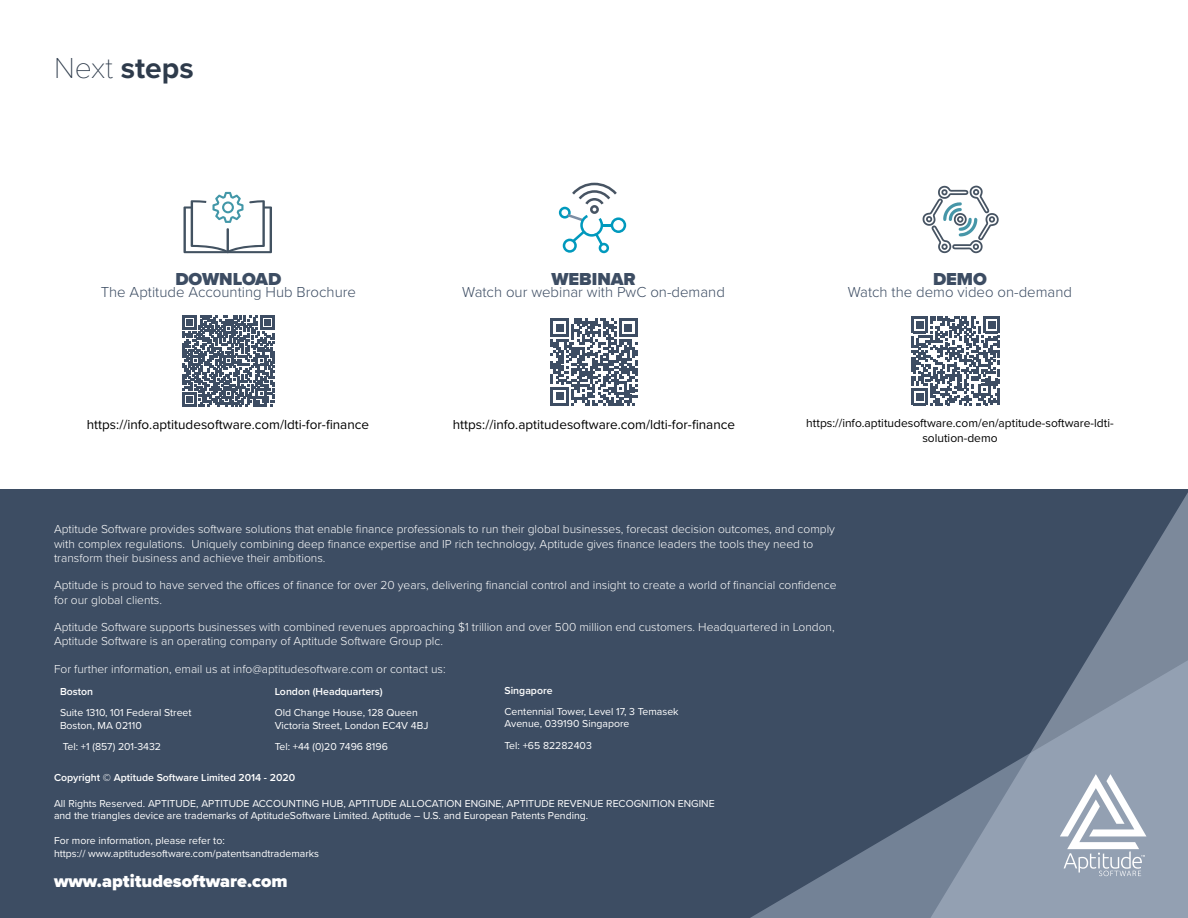
<style>
.page{position:relative;width:1188px;height:918px;background:#fff}
.page>*{position:absolute;margin:0;border:0;box-sizing:border-box;transform-origin:0 0}
.t1{font:700 30px "Proxima Nova";color:#2e3b4b}
.t2{font:900 18px "Proxima Nova";color:#fff}
.t3{font:900 18px "Proxima Nova";color:#3d4d63}
.t4{font:300 15px "Proxima Nova";color:#3d4d63}
.t5{font:13.5px "Proxima Nova";color:#000}
.keyfeatures{font:300 12px/14.4px "Proxima Nova";color:#fff}
.t6{font:12px/15px "Proxima Nova";color:#000;text-align:center}
.keyfeatures-2{font:10.5px/12.6px "Proxima Nova";color:#fff}
.keyfeatures-3{font:600 10.5px "Proxima Nova";color:#fff}
.s1{font-family:"Proxima Nova T";font-weight:100}
</style>
<div class="page">
<div style="left:0;top:489px;width:1188px;height:429px;background:#3d4d63"></div>
<svg style="left:1097px;top:492px;width:91px;height:151px"></svg>
<svg style="left:750px;top:643px;width:438px;height:275px"></svg>
<svg style="left:1060px;top:774px;width:86px;height:102px;background:#b4bdca"></svg>
<svg style="left:559px;top:183px;width:67px;height:70px"></svg>
<svg style="left:922px;top:185px;width:77px;height:69px"></svg>
<svg style="left:183px;top:192px;width:89px;height:61px"></svg>
<svg style="left:183px;top:315px;width:91px;height:92px"></svg>
<svg style="left:551px;top:318px;width:86px;height:87px"></svg>
<svg style="left:911px;top:316px;width:89px;height:89px"></svg>
<p class="t1" style="left:54px;top:45px;width:141px"><span class="s1">Next</span> steps</p>
<p class="t3" style="left:175px;top:265px;width:107px">DOWNLOAD</p>
<p class="t4" style="left:101px;top:281px;width:257px">The Aptitude Accounting Hub Brochure</p>
<p class="t5" style="left:87px;top:414px;width:284px">https://info.aptitudesoftware.com/ldti-for-finance</p>
<p class="t3" style="left:551px;top:265px;width:86px">WEBINAR</p>
<p class="t4" style="left:462px;top:281px;width:264px">Watch our webinar with PwC on-demand</p>
<p class="t3" style="left:933px;top:265px;width:55px">DEMO</p>
<p class="t4" style="left:848px;top:281px;width:226px">Watch the demo video on-demand</p>
<p class="t5" style="left:453px;top:414px;width:284px">https://info.aptitudesoftware.com/ldti-for-finance</p>
<p class="t6" style="left:806px;top:415px;width:309px">https://info.aptitudesoftware.com/en/aptitude-software-ldti&shy;solution-demo</p>
<p class="keyfeatures" style="left:54px;top:522px;width:783px">Aptitude Software provides software solutions that enable finance professionals to run their global businesses, forecast decision outcomes, and comply with complex regulations. Uniquely combining deep finance expertise and IP rich technology, Aptitude gives finance leaders the tools they need to transform their business and achieve their ambitions.</p>
<p class="keyfeatures" style="left:54px;top:578px;width:784px">Aptitude is proud to have served the offices of finance for over 20 years, delivering financial control and insight to create a world of financial confidence for our global clients.</p>
<p class="keyfeatures" style="left:54px;top:619px;width:782px">Aptitude Software supports businesses with combined revenues approaching $1 trillion and over 500 million end customers. Headquartered in London,<br>Aptitude Software is an operating company of Aptitude Software Group plc.</p>
<p class="keyfeatures" style="left:54px;top:661px;width:393px">For further information, email us at info@aptitudesoftware.com or contact us:</p>
<p class="keyfeatures-3" style="left:60px;top:684px;width:35px">Boston</p>
<p class="keyfeatures-2" style="left:60px;top:706px;width:133px">Suite 1310, 101 Federal Street<br>Boston, MA 02110</p>
<p class="keyfeatures-2" style="left:63px;top:740px;width:100px">Tel: +1 (857) 201-3432</p>
<p class="keyfeatures-3" style="left:275px;top:684px;width:110px">London (Headquarters)</p>
<p class="keyfeatures-2" style="left:275px;top:706px;width:155px">Old Change House, 128 Queen<br>Victoria Street, London EC4V 4BJ</p>
<p class="keyfeatures-2" style="left:275px;top:739px;width:115px">Tel: +44 (0)20 7496 8196</p>
<p class="keyfeatures-3" style="left:505px;top:682px;width:50px">Singapore</p>
<p class="keyfeatures-2" style="left:505px;top:705px;width:176px">Centennial Tower, Level 17, 3 Temasek<br>Avenue, 039190 Singapore</p>
<p class="keyfeatures-2" style="left:505px;top:738px;width:89px">Tel: +65 82282403</p>
<p class="keyfeatures-3" style="left:54px;top:770px;width:243px">Copyright © Aptitude Software Limited 2014 - 2020</p>
<p class="keyfeatures-2" style="left:54px;top:796px;width:662px">All Rights Reserved. APTITUDE, APTITUDE ACCOUNTING HUB, APTITUDE ALLOCATION ENGINE, APTITUDE REVENUE RECOGNITION ENGINE and the triangles device are trademarks of AptitudeSoftware Limited. Aptitude – U.S. and European Patents Pending.</p>
<p class="keyfeatures-2" style="left:54px;top:834px;width:172px">For more information, please refer to:</p>
<p class="keyfeatures-2" style="left:54px;top:847px;width:267px">https:// www.aptitudesoftware.com/patentsandtrademarks</p>
<p class="t2" style="left:54px;top:867px;width:235px">www.aptitudesoftware.com</p>
</div>
